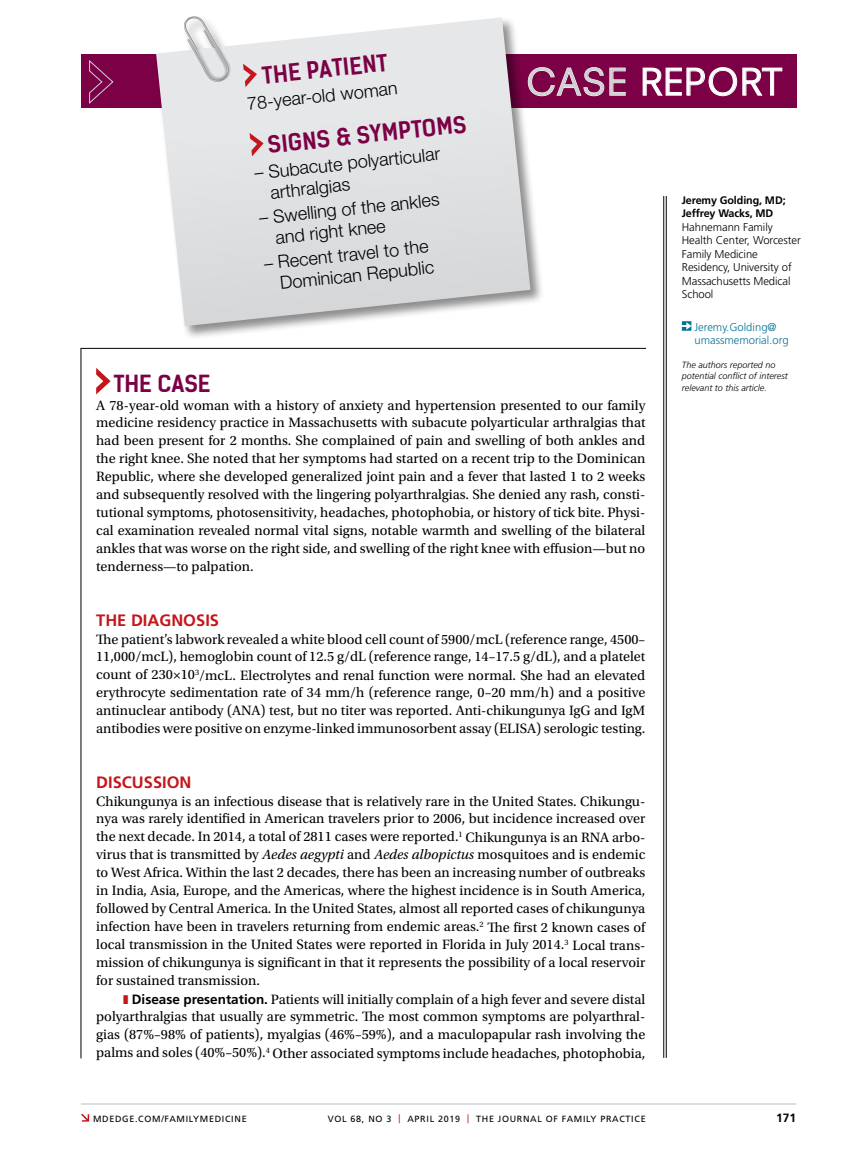
<style>
.page{position:relative;width:851px;height:1161px;background:#fff}
.page>*{position:absolute;margin:0;border:0;box-sizing:border-box;transform-origin:0 0}
.t1{font:36px "Neuzeit SLT Std";letter-spacing:.025em;color:#fff}
.t2{font:22.5px "Kelson Sans Bold BG";color:#7b0046}
.t3{font:300 18px/21px "Helvetica Neue LT Std";color:#000}
.t4{font:700 16.5px "Frutiger LT Std";color:#c4161c}
.t5{font:14.25px/18px "Utopia Std";color:#000;text-align:justify}
.t6{font:700 12px "Frutiger LT Std";color:#000}
.t7{font:300 11.25px/13.5px "Frutiger LT Std";letter-spacing:-.005em;color:#000}
.t8{font:300 11.25px/13.5px "Frutiger LT Std";color:#007296}
.t9{font:700 10.8px/13.5px "Frutiger LT Std";letter-spacing:-.01em;color:#000}
.t10{font:9px "Frutiger LT Std";letter-spacing:.075em;color:#000}
.t11{font:italic 300 9px/11.2px "Frutiger LT Std";color:#000}
.s1{color:#d1d3d4}
.s2{font-style:italic}
.s3{font-family:"Frutiger LT Std";font-weight:700;font-size:13.5px}
.s4{color:#c4161c}
</style>
<div class="page">
<svg style="left:81px;top:1114px;width:8px;height:8px"></svg>
<hr style="left:81px;top:1104px;width:715px;height:1px;background:#bcbec0">
<div style="left:81px;top:54px;width:715px;height:54px;background:#7b0046"></div>
<svg style="left:89px;top:60px;width:25px;height:44px"></svg>
<svg style="left:544px;top:67px;width:82px;height:29px"></svg>
<svg style="left:642px;top:67px;width:140px;height:29px"></svg>
<hr style="left:666px;top:196px;width:1px;height:862px;background:#000">
<hr style="left:663px;top:196px;width:1px;height:862px;background:#000">
<svg style="left:681px;top:321px;width:10px;height:10px"></svg>
<svg style="left:96px;top:368px;width:15px;height:26px"></svg>
<hr style="left:81px;top:348px;width:1px;height:710px;background:#000">
<hr style="left:81px;top:348px;width:565px;height:1px;background:#000">
<div style="left:154px;top:15px;width:390px;height:325px;background:#000;opacity:.45"></div>
<svg style="left:156px;top:17px;width:374px;height:309px;background:#dfdfe1"></svg>
<svg style="left:183px;top:16px;width:54px;height:70px"></svg>
<svg style="left:243px;top:64px;width:14px;height:23px"></svg>
<svg style="left:249px;top:133px;width:14px;height:23px"></svg>
<h2 class="t2" style="left:261px;top:62px;width:127px;rotate:-6deg">THE PATIENT</h2>
<p class="t3" style="left:246px;top:93px;width:153px;rotate:-6deg">78-year-old woman</p>
<h2 class="t2" style="left:266px;top:131px;width:201px;rotate:-6deg">SIGNS &amp; SYMPTOMS</h2>
<h1 class="t1" style="left:526px;top:60px;width:257px"><span class="s1">CASE</span> REPORT</h1>
<p class="t3" style="left:267px;top:161px;width:174px;text-indent:-14px;rotate:-6deg">– Subacute polyarticular arthralgias</p>
<p class="t3" style="left:272px;top:206px;width:169px;text-indent:-14px;rotate:-6deg">– Swelling of the ankles and right knee</p>
<p class="t3" style="left:263px;top:253px;width:170px;text-align:right;rotate:-6deg">– Recent travel to the<br>Dominican Republic</p>
<p class="t9" style="left:681px;top:193px;width:105px">Jeremy Golding, MD;<br>Jeffrey Wacks, MD</p>
<p class="t7" style="left:681px;top:220px;width:120px">Hahnemann Family<br>Health Center, Worcester<br>Family Medicine<br>Residency, University of<br>Massachusetts Medical<br>School</p>
<p class="t8" style="left:694px;top:320px;width:96px">Jeremy.Golding@ umassmemorial.org</p>
<p class="t11" style="left:681px;top:360px;width:108px">The authors reported no potential conflict of interest</p>
<h2 class="t2" style="left:114px;top:369px;width:98px">THE CASE</h2>
<p class="t11" style="left:681px;top:382px;width:86px">relevant to this article.</p>
<p class="t5" style="left:96px;top:396px;width:550px">A 78-year-old woman with a history of anxiety and hypertension presented to our family medicine residency practice in Massachusetts with subacute polyarticular arthralgias that had been present for 2 months. She complained of pain and swelling of both ankles and the right knee. She noted that her symptoms had started on a recent trip to the Dominican Republic, where she developed generalized joint pain and a fever that lasted 1 to 2 weeks and subsequently resolved with the lingering polyarthralgias. She denied any rash, consti&shy;tutional symptoms, photosensitivity, headaches, photophobia, or history of tick bite. Physi&shy;cal examination revealed normal vital signs, notable warmth and swelling of the bilateral ankles that was worse on the right side, and swelling of the right knee with effusion—but no tenderness—to palpation.</p>
<p class="t4" style="left:96px;top:610px;width:124px">THE DIAGNOSIS</p>
<p class="t5" style="left:96px;top:630px;width:550px">The patient’s labwork revealed a white blood cell count of 5900/mcL (reference range, 4500– 11,000/mcL), hemoglobin count of 12.5 g/dL (reference range, 14–17.5 g/dL), and a platelet count of 230×10<sup>3</sup>/mcL. Electrolytes and renal function were normal. She had an elevated erythrocyte sedimentation rate of 34 mm/h (reference range, 0–20 mm/h) and a positive antinuclear antibody (ANA) test, but no titer was reported. Anti-chikungunya IgG and IgM antibodies were positive on enzyme-linked immunosorbent assay (ELISA) serologic testing.</p>
<p class="t4" style="left:96px;top:772px;width:97px">DISCUSSION</p>
<p class="t5" style="left:96px;top:792px;width:550px">Chikungunya is an infectious disease that is relatively rare in the United States. Chikungu&shy;nya was rarely identified in American travelers prior to 2006, but incidence increased over the next decade. In 2014, a total of 2811 cases were reported.<sup>1</sup> Chikungunya is an RNA arbo&shy;virus that is transmitted by <span class="s2">Aedes aegypti</span> and <span class="s2">Aedes albopictus</span> mosquitoes and is endemic to West Africa. Within the last 2 decades, there has been an increasing number of outbreaks in India, Asia, Europe, and the Americas, where the highest incidence is in South America, followed by Central America. In the United States, almost all reported cases of chikungunya infection have been in travelers returning from endemic areas.<sup>2</sup> The first 2 known cases of local transmission in the United States were reported in Florida in July 2014.<sup>3</sup> Local trans&shy;mission of chikungunya is significant in that it represents the possibility of a local reservoir for sustained transmission.</p>
<p class="t5" style="left:96px;top:990px;width:550px;text-indent:36px"><span class="s3">Disease presentation.</span> Patients will initially complain of a high fever and severe distal polyarthralgias that usually are symmetric. The most common symptoms are polyarthral&shy;gias (87%–98% of patients), myalgias (46%–59%), and a maculopapular rash involving the palms and soles (40%–50%).<sup>4</sup> Other associated symptoms include headaches, photophobia,</p>
<p class="t10" style="left:93px;top:1113px;width:155px">MDEDGE.COM/FAMILYMEDICINE</p>
<p class="t10" style="left:328px;top:1113px;width:319px">VOL 68, NO 3 <span class="s4">|</span> APRIL 2019 <span class="s4">|</span> THE JOURNAL OF FAMILY PRACTICE</p>
<p class="t6" style="left:776px;top:1111px;width:22px">171</p>
</div>
